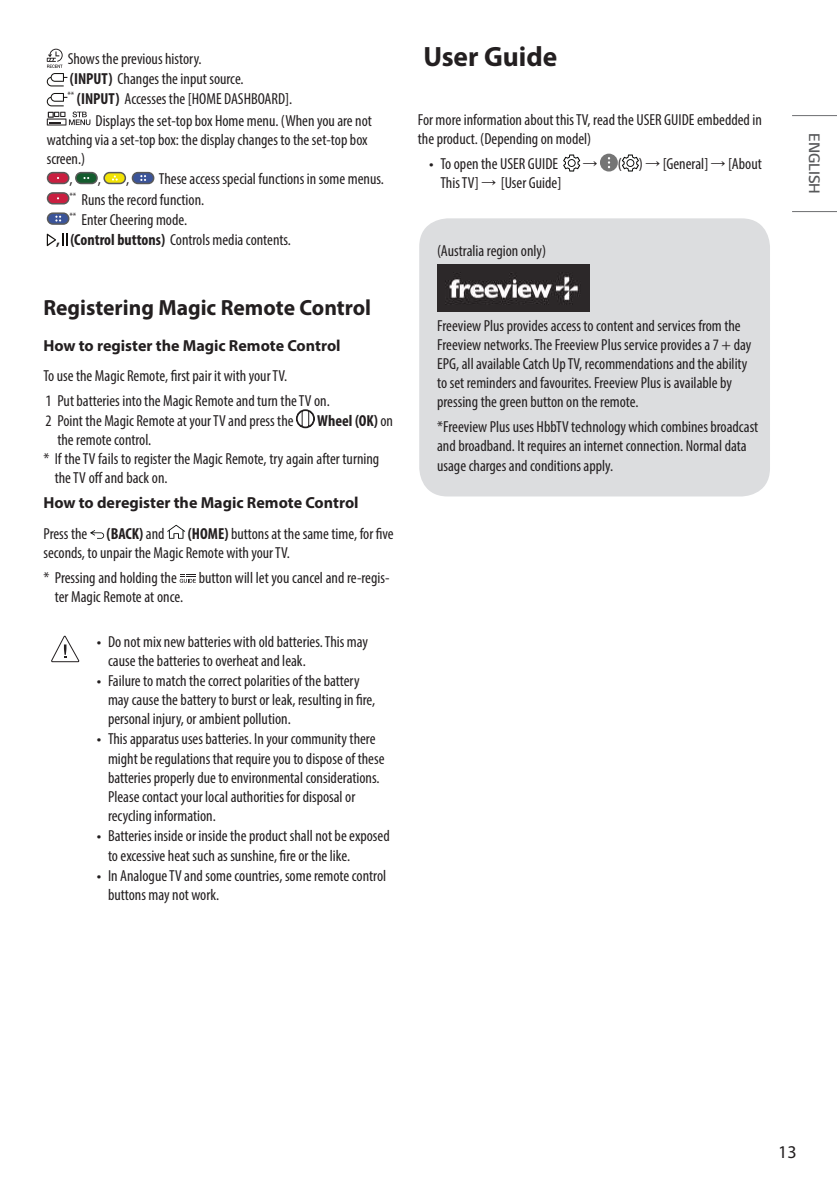
<style>
.page{position:relative;width:837px;height:1190px;background:#fff}
.page>*{position:absolute;margin:0;border:0;box-sizing:border-box;transform-origin:0 0}
.t1{font:700 28px "Myriad Pro";color:#231f20}
.t2{font:700 22px "Myriad Pro";color:#231f20}
.t3{font:18px "Myriad Pro";color:#231f20}
.t4{font:condensed 16px/19.2px "Myriad Pro";color:#231f20}
.t5{font:700 16px/30.6px "Myriad Pro";color:#231f20}
.t6{font:700 condensed 16px "Myriad Pro";color:#231f20}
.t7{font:300 16px "LG Smart";color:#57585a}
.s1{font-weight:700}
.s2{font-weight:400}
.s3{font-weight:400;font-stretch:condensed}
.s4{font-stretch:condensed}
.s5{font-family:"LG Smart";font-stretch:normal}
.s6{font-family:"LG Sm Kr L";font-stretch:normal}
</style>
<div class="page">
<hr style="left:792px;top:115px;width:44px;height:1px;background:#6c6d70">
<hr style="left:792px;top:211px;width:44px;height:1px;background:#6c6d70">
<svg style="left:47px;top:49px;width:20px;height:37px"></svg>
<svg style="left:47px;top:93px;width:43px;height:33px"></svg>
<div style="left:48px;top:173px;width:21px;height:10px;background:#c91f40;border-radius:5px"></div>
<div style="left:47px;top:172px;width:22px;height:12px;border:2px solid #595959;border-radius:5px"></div>
<div style="left:76px;top:173px;width:21px;height:10px;background:#145c2e;border-radius:5px"></div>
<div style="left:75px;top:172px;width:23px;height:12px;border:2px solid #595959;border-radius:5px"></div>
<div style="left:104px;top:173px;width:21px;height:10px;background:#f2e305;border-radius:5px"></div>
<div style="left:103px;top:172px;width:23px;height:12px;border:2px solid #595959;border-radius:5px"></div>
<svg style="left:112px;top:175px;width:6px;height:6px"></svg>
<div style="left:132px;top:173px;width:22px;height:10px;background:#3b5499;border-radius:5px"></div>
<div style="left:132px;top:172px;width:22px;height:12px;border:2px solid #595959;border-radius:5px"></div>
<svg style="left:140px;top:175px;width:6px;height:6px"></svg>
<div style="left:48px;top:193px;width:21px;height:11px;background:#c91f40;border-radius:5px"></div>
<div style="left:47px;top:192px;width:22px;height:12px;border:2px solid #595959;border-radius:5px"></div>
<div style="left:48px;top:213px;width:21px;height:11px;background:#3b5499;border-radius:5px"></div>
<div style="left:47px;top:212px;width:22px;height:13px;border:2px solid #595959;border-radius:5px"></div>
<svg style="left:55px;top:216px;width:6px;height:6px"></svg>
<svg style="left:47px;top:234px;width:9px;height:12px"></svg>
<svg style="left:62px;top:234px;width:6px;height:12px"></svg>
<svg style="left:296px;top:409px;width:19px;height:19px"></svg>
<svg style="left:90px;top:530px;width:14px;height:9px"></svg>
<svg style="left:167px;top:525px;width:18px;height:14px"></svg>
<svg style="left:180px;top:574px;width:16px;height:9px"></svg>
<svg style="left:51px;top:636px;width:28px;height:26px"></svg>
<svg style="left:563px;top:154px;width:17px;height:18px"></svg>
<div style="left:600px;top:154px;width:17px;height:18px;background:#757575;border-radius:50%"></div>
<svg style="left:607px;top:157px;width:3px;height:11px"></svg>
<svg style="left:622px;top:154px;width:17px;height:18px"></svg>
<div style="left:419px;top:218px;width:350px;height:278px;background:#dcdddf;border-radius:28px"></div>
<img style="left:437px;top:264px;width:152px;height:47px">
<p class="t4" style="left:67px;top:48px;width:226px;line-height:20px">Shows the previous history.<br><span class="s1">(INPUT)</span> Changes the input source.<br><sup>**</sup> <span class="s1">(INPUT)</span> Accesses the [HOME DASHBOARD].</p>
<p class="t4" style="left:95px;top:110px;width:278px">Displays the set-top box Home menu. (When you are not</p>
<p class="t4" style="left:47px;top:130px;width:322px">watching via a set-top box: the display changes to the set-top box</p>
<p class="t4" style="left:47px;top:149px;width:40px">screen.)</p>
<p class="t4" style="left:69px;top:169px;width:5px">,</p>
<p class="t4" style="left:98px;top:169px;width:5px">,</p>
<p class="t4" style="left:126px;top:169px;width:5px">,</p>
<p class="t4" style="left:159px;top:169px;width:226px">These access special functions in some menus.</p>
<p class="t4" style="left:69px;top:189px;width:136px"><sup>**</sup> Runs the record function.</p>
<p class="t4" style="left:69px;top:210px;width:119px"><sup>**</sup> Enter Cheering mode.</p>
<p class="t4" style="left:56px;top:230px;width:236px"><span class="s1">, (Control buttons)</span> Controls media contents.</p>
<h2 class="t2" style="left:43px;top:293px;width:329px">Registering Magic Remote Control</h2>
<p class="t5" style="left:43px;top:330px;width:299px">How to register the Magic Remote Control</p>
<p class="t4" style="left:43px;top:363px;width:288px;line-height:24.8px">To use the Magic Remote, first pair it with your TV.<br>1 Put batteries into the Magic Remote and turn the TV on.</p>
<p class="t4" style="left:45px;top:411px;width:250px">2 Point the Magic Remote at your TV and press the</p>
<p class="t6" style="left:317px;top:410px;width:77px">Wheel (OK) <span class="s2">on</span></p>
<p class="t4" style="left:57px;top:430px;width:95px">the remote control.</p>
<p class="t4" style="left:43px;top:449px;width:337px">* If the TV fails to register the Magic Remote, try again after turning</p>
<p class="t4" style="left:55px;top:468px;width:114px">the TV off and back on.</p>
<p class="t5" style="left:43px;top:487px;width:317px">How to deregister the Magic Remote Control<br><span class="s3">Press the</span> <span class="s4">(BACK)</span> <span class="s3">and</span></p>
<p class="t4" style="left:43px;top:524px;width:352px;text-indent:144px"><span class="s1">(HOME)</span> buttons at the same time, for five seconds, to unpair the Magic Remote with your TV.</p>
<p class="t4" style="left:43px;top:568px;width:135px">* Pressing and holding the</p>
<p class="t4" style="left:199px;top:568px;width:192px">button will let you cancel and re-regis-</p>
<p class="t4" style="left:55px;top:587px;width:130px">ter Magic Remote at once.</p>
<p class="t4" style="left:108px;top:632px;width:261px;text-indent:-11px"><span class="s5">•</span> Do not mix new batteries with old batteries. This may cause the batteries to overheat and leak.</p>
<p class="t4" style="left:108px;top:671px;width:269px;text-indent:-11px"><span class="s5">•</span> Failure to match the correct polarities of the battery may cause the battery to burst or leak, resulting in fire, personal injury, or ambient pollution.</p>
<p class="t4" style="left:108px;top:729px;width:278px;text-indent:-11px"><span class="s5">•</span> This apparatus uses batteries. In your community there might be regulations that require you to dispose of these batteries properly due to environmental considerations.<br>Please contact your local authorities for disposal or recycling information.</p>
<p class="t4" style="left:108px;top:826px;width:283px;text-indent:-11px"><span class="s5">•</span> Batteries inside or inside the product shall not be exposed to excessive heat such as sunshine, fire or the like.</p>
<p class="t4" style="left:108px;top:865px;width:279px;text-indent:-11px"><span class="s5">•</span> In Analogue TV and some countries, some remote control buttons may not work.</p>
<h1 class="t1" style="left:423px;top:38px;width:135px">User Guide</h1>
<p class="t4" style="left:418px;top:110px;width:345px">For more information about this TV, read the USER GUIDE embedded in the product. (Depending on model)</p>
<p class="t4" style="left:429px;top:154px;width:130px"><span class="s5">•</span> To open the USER GUIDE</p>
<p class="t4" style="left:582px;top:154px;width:180px"><span class="s6">→</span> ( ) <span class="s6">→</span> [General] <span class="s6">→</span> [About</p>
<p class="t4" style="left:440px;top:173px;width:122px">This TV] <span class="s6">→</span> [User Guide]</p>
<p class="t4" style="left:437px;top:240px;width:110px">(Australia region only)</p>
<p class="t4" style="left:437px;top:315px;width:315px">Freeview Plus provides access to content and services from the Freeview networks. The Freeview Plus service provides a 7 + day EPG, all available Catch Up TV, recommendations and the ability to set reminders and favourites. Freeview Plus is available by pressing the green button on the remote.</p>
<p class="t4" style="left:437px;top:417px;width:323px">*Freeview Plus uses HbbTV technology which combines broadcast and broadband. It requires an internet connection. Normal data usage charges and conditions apply.</p>
<p class="t7" style="left:824px;top:133px;width:62px;rotate:90deg">ENGLISH</p>
<p class="t3" style="left:778px;top:1141px;width:20px">13</p>
</div>
